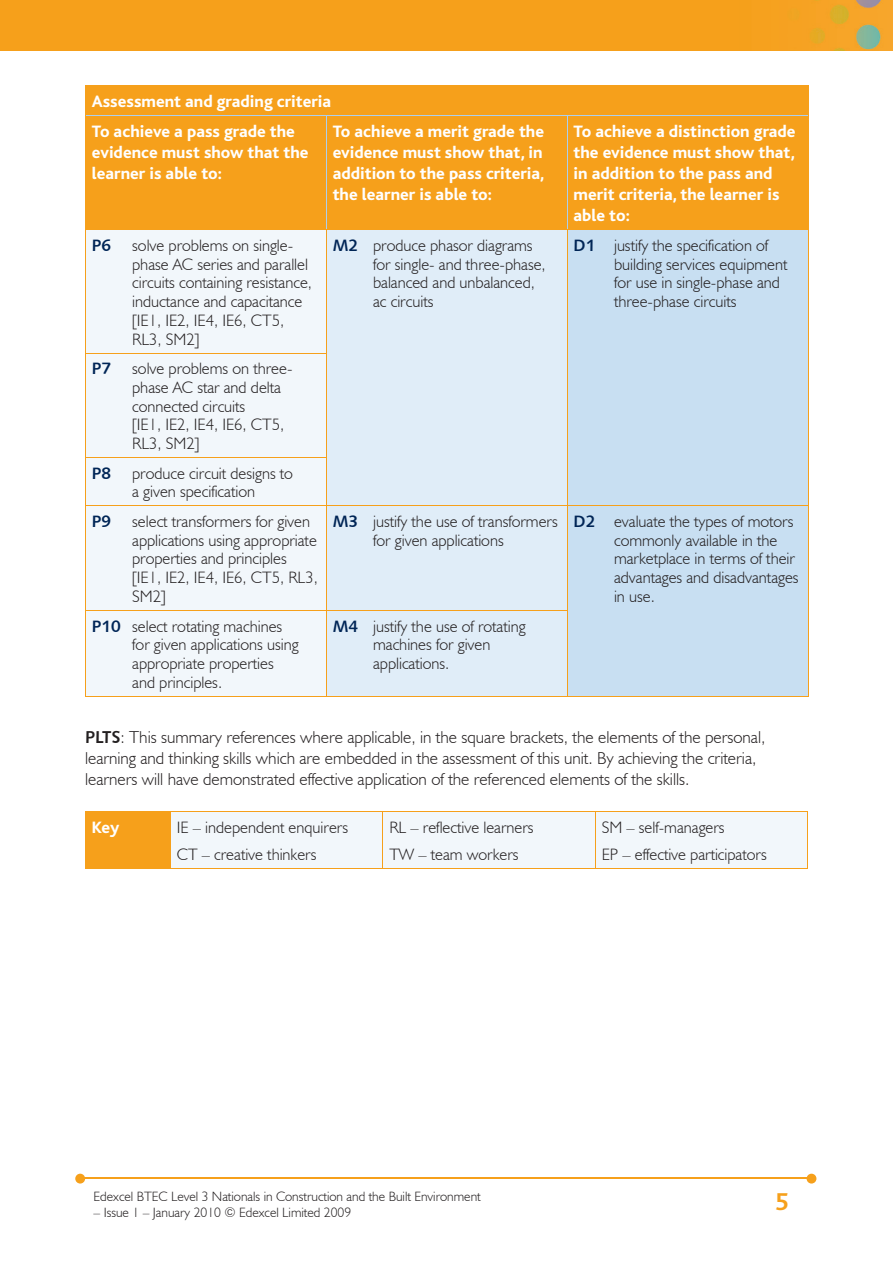
<style>
.page{position:relative;width:893px;height:1263px;background:#fff}
.page>*{position:absolute;margin:0;border:0;box-sizing:border-box;transform-origin:0 0}
.t1{font:700 25.5px "Bliss";color:#f6a01b}
.t2{font:800 17.25px/21px "Bliss";color:#fff}
.t3{font:300 17.25px/21px "Humanist 521 BT";color:#231f20}
.t4{font:300 16.5px/18.8px "Humanist 521 BT";color:#231f20}
.t5{font:16.5px "Humanist 531 BT Bold A";color:#002556}
.t6{font:300 13.5px "Humanist 521 BT";color:#231f20}
.s1{font-family:"Humanist 531 BT Bold A";font-weight:400;color:#002556}
.s2{font-family:"Humanist 531 BT Bold A";font-weight:400}
</style>
<div class="page">
<img style="left:0;top:0;width:893px;height:51px">
<hr style="left:82px;top:1178px;width:728px;height:1px;background:#f6a01b">
<svg style="left:807px;top:1174px;width:9px;height:9px"></svg>
<svg style="left:75px;top:1174px;width:10px;height:9px"></svg>
<div style="left:86px;top:86px;width:722px;height:143px;background:#f6a01b"></div>
<div style="left:86px;top:230px;width:240px;height:466px;background:#f2f7fb"></div>
<div style="left:327px;top:230px;width:240px;height:466px;background:#e0edf8"></div>
<div style="left:568px;top:230px;width:240px;height:466px;background:#c8dff2"></div>
<hr style="left:85px;top:86px;width:1px;height:30px;background:#f6a01b">
<hr style="left:808px;top:86px;width:1px;height:30px;background:#f6a01b">
<hr style="left:85px;top:85px;width:241px;height:1px;background:#f6a01b">
<hr style="left:326px;top:85px;width:241px;height:1px;background:#f6a01b">
<hr style="left:567px;top:85px;width:241px;height:1px;background:#f6a01b">
<hr style="left:85px;top:116px;width:1px;height:113px;background:#f6a01b">
<hr style="left:86px;top:115px;width:240px;height:1px;background:#accfed">
<hr style="left:326px;top:116px;width:1px;height:113px;background:#accfed">
<hr style="left:326px;top:115px;width:241px;height:1px;background:#accfed">
<hr style="left:567px;top:116px;width:1px;height:113px;background:#accfed">
<hr style="left:808px;top:116px;width:1px;height:113px;background:#f6a01b">
<hr style="left:567px;top:115px;width:241px;height:1px;background:#accfed">
<hr style="left:85px;top:229px;width:241px;height:1px;background:#f6a01b">
<hr style="left:326px;top:229px;width:241px;height:1px;background:#f6a01b">
<hr style="left:567px;top:229px;width:241px;height:1px;background:#f6a01b">
<hr style="left:326px;top:230px;width:1px;height:123px;background:#f6a01b">
<hr style="left:567px;top:230px;width:1px;height:123px;background:#f6a01b">
<hr style="left:567px;top:353px;width:1px;height:105px;background:#f6a01b">
<hr style="left:567px;top:458px;width:1px;height:48px;background:#f6a01b">
<hr style="left:85px;top:230px;width:1px;height:123px;background:#f6a01b">
<hr style="left:808px;top:230px;width:1px;height:123px;background:#f6a01b">
<hr style="left:808px;top:353px;width:1px;height:105px;background:#f6a01b">
<hr style="left:808px;top:458px;width:1px;height:48px;background:#f6a01b">
<hr style="left:326px;top:353px;width:1px;height:104px;background:#f6a01b">
<hr style="left:85px;top:353px;width:1px;height:104px;background:#f6a01b">
<hr style="left:85px;top:353px;width:242px;height:1px;background:#f6a01b">
<hr style="left:326px;top:458px;width:1px;height:48px;background:#f6a01b">
<hr style="left:85px;top:458px;width:1px;height:48px;background:#f6a01b">
<hr style="left:85px;top:457px;width:242px;height:1px;background:#f6a01b">
<hr style="left:326px;top:506px;width:1px;height:104px;background:#f6a01b">
<hr style="left:567px;top:506px;width:1px;height:104px;background:#f6a01b">
<hr style="left:85px;top:506px;width:1px;height:104px;background:#f6a01b">
<hr style="left:808px;top:506px;width:1px;height:104px;background:#f6a01b">
<hr style="left:808px;top:610px;width:1px;height:86px;background:#f6a01b">
<hr style="left:85px;top:506px;width:241px;height:1px;background:#f6a01b">
<hr style="left:326px;top:506px;width:241px;height:1px;background:#f6a01b">
<hr style="left:567px;top:506px;width:241px;height:1px;background:#f6a01b">
<hr style="left:326px;top:611px;width:1px;height:85px;background:#f6a01b">
<hr style="left:567px;top:611px;width:1px;height:85px;background:#f6a01b">
<hr style="left:85px;top:696px;width:241px;height:1px;background:#f6a01b">
<hr style="left:326px;top:696px;width:241px;height:1px;background:#f6a01b">
<hr style="left:567px;top:696px;width:241px;height:1px;background:#f6a01b">
<hr style="left:85px;top:611px;width:1px;height:85px;background:#f6a01b">
<hr style="left:85px;top:610px;width:241px;height:1px;background:#f6a01b">
<hr style="left:326px;top:610px;width:242px;height:1px;background:#f6a01b">
<div style="left:85px;top:811px;width:85px;height:57px;background:#f6a01b"></div>
<div style="left:171px;top:812px;width:636px;height:56px;background:#f2f7fb"></div>
<hr style="left:85px;top:868px;width:85px;height:1px;background:#f6a01b">
<hr style="left:170px;top:868px;width:213px;height:1px;background:#f6a01b">
<hr style="left:383px;top:868px;width:212px;height:1px;background:#f6a01b">
<hr style="left:595px;top:868px;width:213px;height:1px;background:#f6a01b">
<hr style="left:170px;top:812px;width:1px;height:56px;background:#f6a01b">
<hr style="left:383px;top:812px;width:1px;height:56px;background:#f6a01b">
<hr style="left:595px;top:812px;width:1px;height:56px;background:#f6a01b">
<hr style="left:807px;top:812px;width:1px;height:56px;background:#f6a01b">
<hr style="left:170px;top:811px;width:213px;height:1px;background:#f6a01b">
<hr style="left:383px;top:811px;width:212px;height:1px;background:#f6a01b">
<hr style="left:595px;top:811px;width:213px;height:1px;background:#f6a01b">
<p class="t2" style="left:92px;top:87px;width:241px;line-height:30.2px">Assessment and grading criteria<br>To achieve a pass grade the</p>
<p class="t2" style="left:92px;top:143px;width:218px">evidence must show that the learner is able to:</p>
<p class="t2" style="left:333px;top:122px;width:213px;text-align:justify">To achieve a merit grade the evidence must show that, in addition to the pass criteria, the learner is able to:</p>
<p class="t2" style="left:574px;top:122px;width:224px">To achieve a distinction grade the evidence must show that, in addition to the pass and merit criteria, the learner is able to:</p>
<p class="t5" style="left:92px;top:235px;width:21px">P6</p>
<p class="t4" style="left:132px;top:235px;width:181px">solve problems on single&shy;phase AC series and parallel circuits containing resistance, inductance and capacitance [IE1, IE2, IE4, IE6, CT5,<br>RL3, SM2]</p>
<p class="t4" style="left:373px;top:235px;width:174px;text-indent:-40px"><span class="s1">M2</span> produce phasor diagrams for single- and three-phase, balanced and unbalanced, ac circuits</p>
<p class="t4" style="left:614px;top:235px;width:175px;text-indent:-40px"><span class="s1">D1</span> justify the specification of building services equipment for use in single-phase and three-phase circuits</p>
<p class="t5" style="left:92px;top:358px;width:21px">P7</p>
<p class="t4" style="left:132px;top:359px;width:162px">solve problems on three&shy;phase AC star and delta connected circuits<br>[IE1, IE2, IE4, IE6, CT5,<br>RL3, SM2]</p>
<p class="t5" style="left:92px;top:463px;width:21px">P8</p>
<p class="t4" style="left:132px;top:463px;width:162px">produce circuit designs to a given specification</p>
<p class="t5" style="left:92px;top:511px;width:21px">P9</p>
<p class="t4" style="left:132px;top:512px;width:187px">select transformers for given applications using appropriate properties and principles [IE1, IE2, IE4, IE6, CT5, RL3,<br>SM2]</p>
<p class="t4" style="left:373px;top:512px;width:186px;text-indent:-40px"><span class="s1">M3</span> justify the use of transformers for given applications</p>
<p class="t4" style="left:614px;top:512px;width:186px;text-indent:-40px"><span class="s1">D2</span> evaluate the types of motors commonly available in the marketplace in terms of their advantages and disadvantages in use.</p>
<p class="t4" style="left:132px;top:616px;width:168px;text-indent:-40px"><span class="s1">P10</span> select rotating machines for given applications using appropriate properties and principles.</p>
<p class="t4" style="left:373px;top:616px;width:154px;text-indent:-40px"><span class="s1">M4</span> justify the use of rotating machines for given applications.</p>
<p class="t3" style="left:85px;top:727px;width:682px"><span class="s2">PLTS</span>: This summary references where applicable, in the square brackets, the elements of the personal, learning and thinking skills which are embedded in the assessment of this unit. By achieving the criteria, learners will have demonstrated effective application of the referenced elements of the skills.</p>
<p class="t2" style="left:92px;top:817px;width:29px">Key</p>
<p class="t4" style="left:177px;top:813px;width:173px;line-height:27.3px">IE – independent enquirers<br>CT – creative thinkers</p>
<p class="t4" style="left:389px;top:813px;width:146px;line-height:27.3px">RL – reflective learners<br>TW – team workers</p>
<p class="t4" style="left:602px;top:813px;width:166px;line-height:27.3px">SM – self-managers<br>EP – effective participators</p>
<p class="t6" style="left:94px;top:1188px;width:389px">Edexcel BTEC Level 3 Nationals in Construction and the Built Environment</p>
<p class="t6" style="left:94px;top:1204px;width:259px">– Issue 1 – January 2010 © Edexcel Limited 2009</p>
<h1 class="t1" style="left:775px;top:1189px;width:15px">5</h1>
</div>
